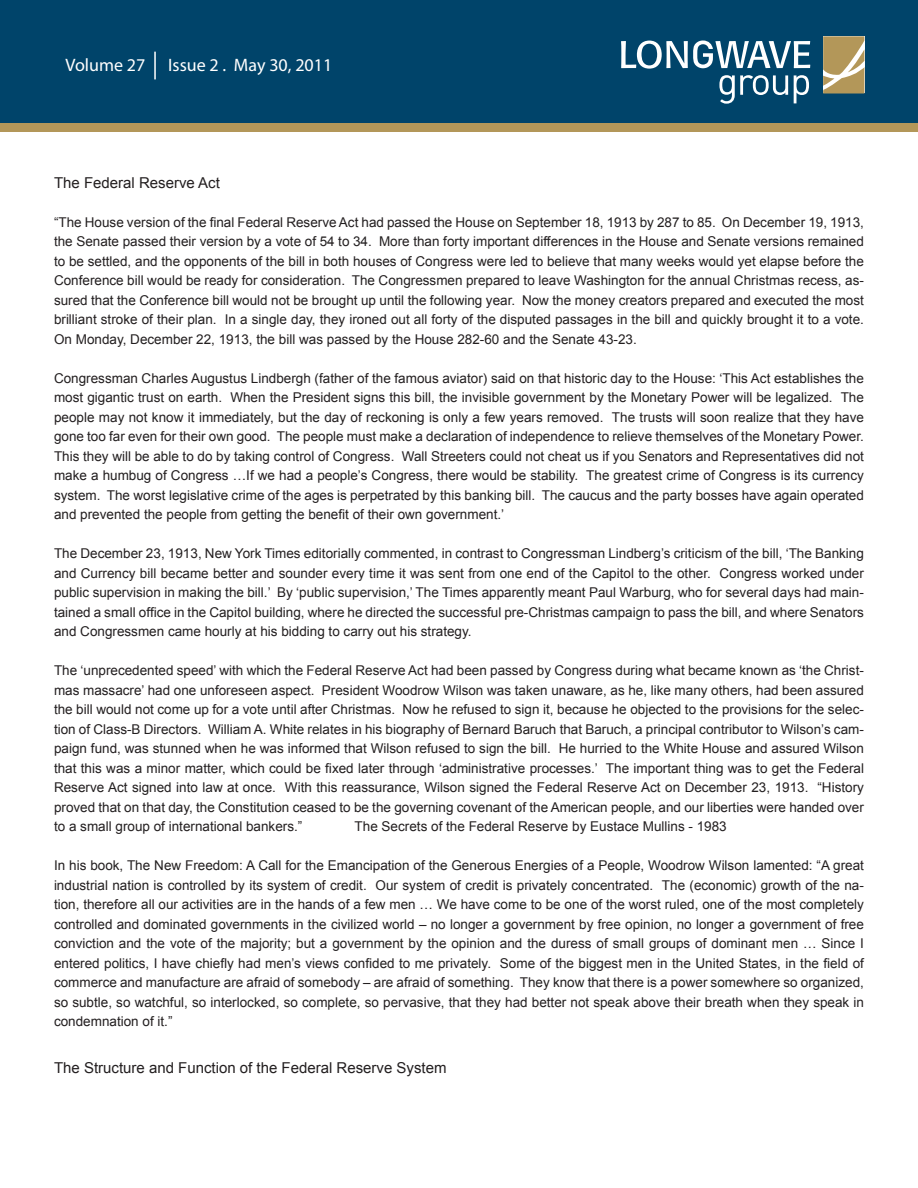
<style>
.page{position:relative;width:918px;height:1188px;background:#fff}
.page>*{position:absolute;margin:0;border:0;box-sizing:border-box;transform-origin:0 0}
.t1{font:18px "Myriad Pro";color:#fff}
.t2{font:15px "Arial";color:#231f20}
.t3{font:13.5px/19.5px "Arial";color:#231f20;text-align:justify}
</style>
<div class="page">
<div style="left:0;top:122px;width:918px;height:10px;background:#b39759"></div>
<div style="left:0;top:0;width:918px;height:123px;background:#00446a"></div>
<hr style="left:154px;top:52px;width:2px;height:27px;background:#fff">
<svg style="left:621px;top:40px;width:189px;height:29px"></svg>
<svg style="left:719px;top:75px;width:69px;height:29px"></svg>
<svg style="left:794px;top:75px;width:15px;height:28px"></svg>
<svg style="left:823px;top:36px;width:41px;height:58px;background:#bfa977"></svg>
<p class="t1" style="left:66px;top:54px;width:81px">Volume 27</p>
<p class="t1" style="left:168px;top:54px;width:166px">Issue 2 . May 30, 2011</p>
<p class="t2" style="left:54px;top:173px;width:167px">The Federal Reserve Act</p>
<p class="t3" style="left:54px;top:213px;width:811px">“The House version of the final Federal Reserve Act had passed the House on September 18, 1913 by 287 to 85. On December 19, 1913, the Senate passed their version by a vote of 54 to 34. More than forty important differences in the House and Senate versions remained to be settled, and the opponents of the bill in both houses of Congress were led to believe that many weeks would yet elapse before the Conference bill would be ready for consideration. The Congressmen prepared to leave Washington for the annual Christmas recess, as&shy;sured that the Conference bill would not be brought up until the following year. Now the money creators prepared and executed the most brilliant stroke of their plan. In a single day, they ironed out all forty of the disputed passages in the bill and quickly brought it to a vote.<br>On Monday, December 22, 1913, the bill was passed by the House 282-60 and the Senate 43-23.</p>
<p class="t3" style="left:54px;top:369px;width:812px">Congressman Charles Augustus Lindbergh (father of the famous aviator) said on that historic day to the House: ‘This Act establishes the most gigantic trust on earth. When the President signs this bill, the invisible government by the Monetary Power will be legalized. The people may not know it immediately, but the day of reckoning is only a few years removed. The trusts will soon realize that they have gone too far even for their own good. The people must make a declaration of independence to relieve themselves of the Monetary Power.<br>This they will be able to do by taking control of Congress. Wall Streeters could not cheat us if you Senators and Representatives did not make a humbug of Congress …If we had a people’s Congress, there would be stability. The greatest crime of Congress is its currency system. The worst legislative crime of the ages is perpetrated by this banking bill. The caucus and the party bosses have again operated and prevented the people from getting the benefit of their own government.’</p>
<p class="t3" style="left:54px;top:544px;width:811px">The December 23, 1913, New York Times editorially commented, in contrast to Congressman Lindberg’s criticism of the bill, ‘The Banking and Currency bill became better and sounder every time it was sent from one end of the Capitol to the other. Congress worked under public supervision in making the bill.’ By ‘public supervision,’ The Times apparently meant Paul Warburg, who for several days had main&shy;tained a small office in the Capitol building, where he directed the successful pre-Christmas campaign to pass the bill, and where Senators and Congressmen came hourly at his bidding to carry out his strategy.</p>
<p class="t3" style="left:54px;top:661px;width:812px">The ‘unprecedented speed’ with which the Federal Reserve Act had been passed by Congress during what became known as ‘the Christ&shy;mas massacre’ had one unforeseen aspect. President Woodrow Wilson was taken unaware, as he, like many others, had been assured the bill would not come up for a vote until after Christmas. Now he refused to sign it, because he objected to the provisions for the selec&shy;tion of Class-B Directors. William A. White relates in his biography of Bernard Baruch that Baruch, a principal contributor to Wilson’s cam&shy;paign fund, was stunned when he was informed that Wilson refused to sign the bill. He hurried to the White House and assured Wilson that this was a minor matter, which could be fixed later through ‘administrative processes.’ The important thing was to get the Federal Reserve Act signed into law at once. With this reassurance, Wilson signed the Federal Reserve Act on December 23, 1913. “History proved that on that day, the Constitution ceased to be the governing covenant of the American people, and our liberties were handed over to a small group of international bankers.”</p>
<p class="t3" style="left:355px;top:817px;width:374px">The Secrets of the Federal Reserve by Eustace Mullins - 1983</p>
<p class="t3" style="left:54px;top:856px;width:812px">In his book, The New Freedom: A Call for the Emancipation of the Generous Energies of a People, Woodrow Wilson lamented: “A great industrial nation is controlled by its system of credit. Our system of credit is privately concentrated. The (economic) growth of the na&shy;tion, therefore all our activities are in the hands of a few men … We have come to be one of the worst ruled, one of the most completely controlled and dominated governments in the civilized world – no longer a government by free opinion, no longer a government of free conviction and the vote of the majority; but a government by the opinion and the duress of small groups of dominant men … Since I entered politics, I have chiefly had men’s views confided to me privately. Some of the biggest men in the United States, in the field of commerce and manufacture are afraid of somebody – are afraid of something. They know that there is a power somewhere so organized, so subtle, so watchful, so interlocked, so complete, so pervasive, that they had better not speak above their breath when they speak in condemnation of it.”</p>
<p class="t2" style="left:54px;top:1058px;width:394px">The Structure and Function of the Federal Reserve System</p>
</div>
